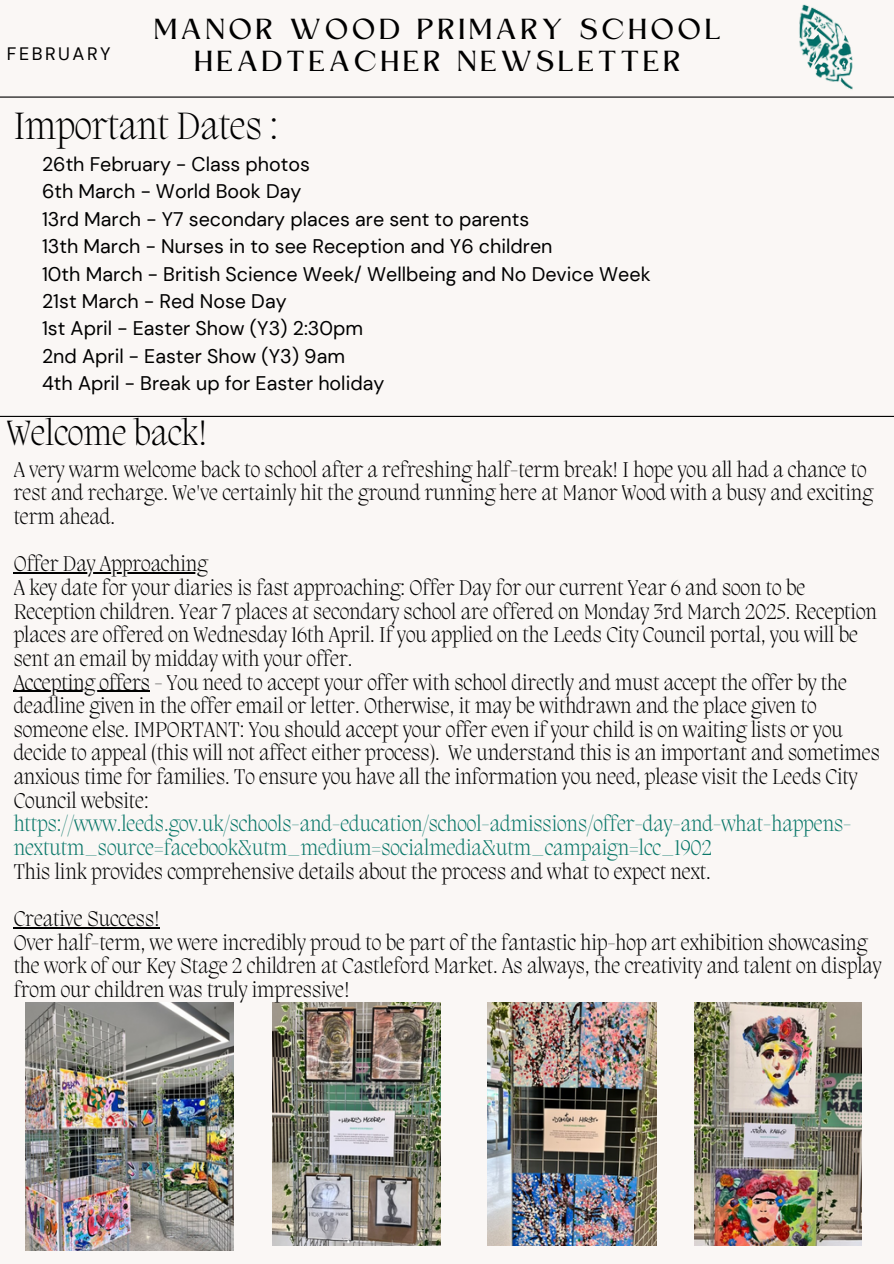
<style>
.page{position:relative;width:894px;height:1264px;background:#fff}
.page>*{position:absolute;margin:0;border:0;box-sizing:border-box;transform-origin:0 0}
.t1{font:200 39px "Migra";color:#000}
.t2{font:200 36px "Migra";color:#000}
.t3{font:27px "Kingred Serif";letter-spacing:.14em;color:#000}
.t4{font:200 21.9px/23.7px "Migra";color:#000}
.t5{font:19.65px "DM Sans";color:#000}
.t6{font:18px "DM Sans";letter-spacing:.14em;color:#000}
.s1{color:#097769}
</style>
<div class="page">
<div style="left:0;top:0;width:893px;height:1263px;background:#faf7f5"></div>
<hr style="left:0;top:96px;width:893px;height:2px;background:#000">
<hr style="left:0;top:416px;width:893px;height:1px;background:#000">
<img style="left:799px;top:4px;width:54px;height:86px">
<img style="left:25px;top:1002px;width:208px;height:248px">
<img style="left:272px;top:1002px;width:168px;height:243px">
<img style="left:487px;top:1002px;width:169px;height:243px">
<img style="left:694px;top:1002px;width:166px;height:243px">
<hr style="left:14px;top:572px;width:194px;height:1px;background:#000">
<hr style="left:14px;top:690px;width:136px;height:1px;background:#000">
<hr style="left:14px;top:927px;width:146px;height:1px;background:#000">
<p class="t6" style="left:7px;top:42px;width:105px">FEBRUARY</p>
<p class="t3" style="left:155px;top:19px;width:568px">MANOR WOOD PRIMARY SCHOOL</p>
<p class="t3" style="left:195px;top:51px;width:487px">HEADTEACHER NEWSLETTER</p>
<p class="t1" style="left:14px;top:107px;width:266px">Important Dates :</p>
<h2 class="t5" style="left:42px;top:151px;width:269px">26th February - Class photos</h2>
<h4 class="t5" style="left:42px;top:179px;width:261px">6th March - World Book Day</h4>
<h2 class="t5" style="left:42px;top:206px;width:488px">13rd March - Y7 secondary places are sent to parents</h2>
<p class="t5" style="left:42px;top:234px;width:512px">13th March - Nurses in to see Reception and Y6 children</p>
<p class="t5" style="left:42px;top:261px;width:610px">10th March - British Science Week/ Wellbeing and No Device Week</p>
<h1 class="t5" style="left:42px;top:288px;width:246px">21st March - Red Nose Day</h1>
<p class="t5" style="left:42px;top:316px;width:322px">1st April - Easter Show (Y3) 2:30pm</p>
<p class="t5" style="left:42px;top:343px;width:304px">2nd April - Easter Show (Y3) 9am</p>
<p class="t5" style="left:42px;top:371px;width:344px">4th April - Break up for Easter holiday</p>
<p class="t2" style="left:7px;top:415px;width:202px">Welcome back!</p>
<p class="t4" style="left:14px;top:459px;width:860px">A very warm welcome back to school after a refreshing half-term break! I hope you all had a chance to rest and recharge. We've certainly hit the ground running here at Manor Wood with a busy and exciting term ahead.</p>
<p class="t4" style="left:14px;top:554px;width:864px">Offer Day Approaching<br>A key date for your diaries is fast approaching: Offer Day for our current Year 6 and soon to be Reception children. Year 7 places at secondary school are offered on Monday 3rd March 2025. Reception places are offered on Wednesday 16th April. If you applied on the Leeds City Council portal, you will be sent an email by midday with your offer.</p>
<h1 class="t4" style="left:14px;top:672px;width:867px">Accepting offers - You need to accept your offer with school directly and must accept the offer by the deadline given in the offer email or letter. Otherwise, it may be withdrawn and the place given to someone else. IMPORTANT: You should accept your offer even if your child is on waiting lists or you decide to appeal (this will not affect either process). We understand this is an important and sometimes anxious time for families. To ensure you have all the information you need, please visit the Leeds City Council website: <span class="s1">https://www.leeds.gov.uk/schools-and-education/school-admissions/offer-day-and-what-happens&shy;nextutm_source=facebook&amp;utm_medium=socialmedia&amp;utm_campaign=lcc_1902<br></span>This link provides comprehensive details about the process and what to expect next.</h1>
<h1 class="t4" style="left:14px;top:908px;width:869px">Creative Success!<br>Over half-term, we were incredibly proud to be part of the fantastic hip-hop art exhibition showcasing the work of our Key Stage 2 children at Castleford Market. As always, the creativity and talent on display from our children was truly impressive!</h1>
</div>
